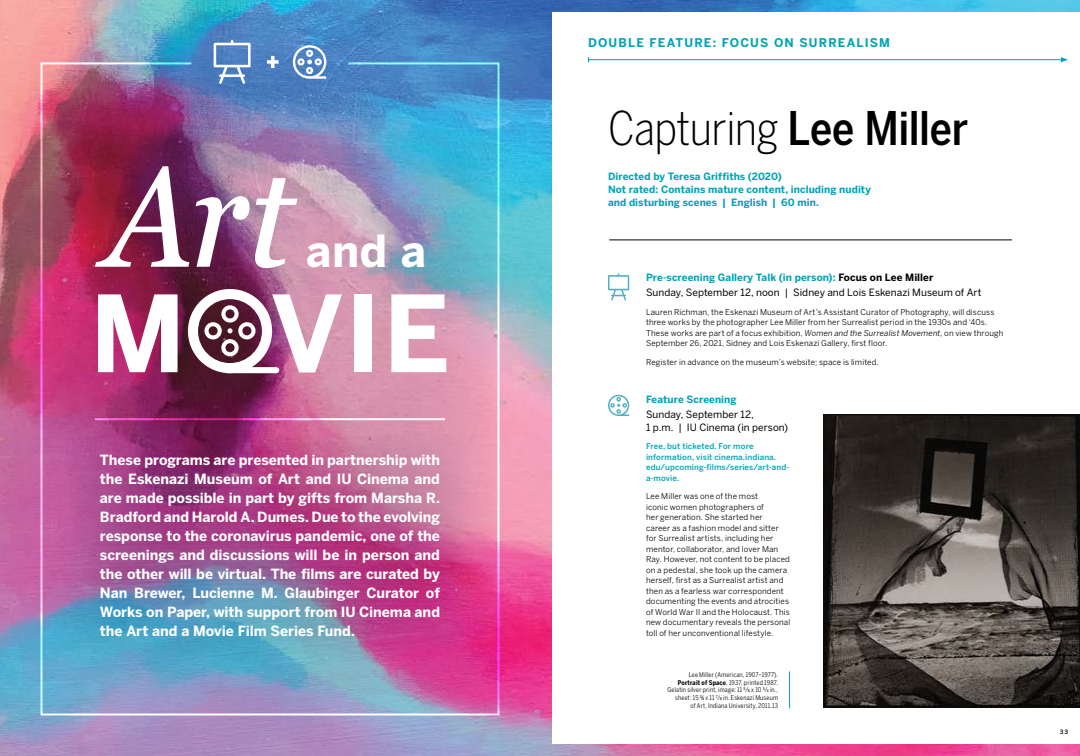
<style>
.page{position:relative;width:1080px;height:756px;background:#fff}
.page>*{position:absolute;margin:0;border:0;box-sizing:border-box;transform-origin:0 0}
.t1{font:italic condensed 142.9px "Georgia Pro";color:#fff}
.t2{font:700 105.1px "Benton Sans";color:#fff}
.AOM_-_Movie_Title{font:300 46px "Benton Sans Cond";letter-spacing:-.01em;color:#000}
.t3{font:700 44px "Benton Sans";color:#fff}
.t4{font:700 14px/19px "Benton Sans";letter-spacing:-.005em;color:#fff;text-align:justify}
.Double_Feature_Prehe{font:700 12px "Benton Sans";letter-spacing:.095em;color:#00a4b7}
.A_M_-_H2{font:700 10px/13px "Benton Sans";letter-spacing:.005em;color:#00a4b7}
.A_M_-_H2-2{font:10px/13px "Benton Sans";letter-spacing:.005em;color:#000}
.Article_-_P{font:8px/10.5px "Benton Sans";letter-spacing:.015em;color:#000}
.AAM_free_but_tix{font:500 8px/10.5px "Benton Sans";letter-spacing:.015em;color:#00a4b7}
.AAM_Image_caption{font:6.5px/7.8px "Benton Sans Cond";letter-spacing:.02em;color:#000;text-align:right}
.t5{font:500 6px "Benton Sans";color:#000}
.s1{font-weight:500}
.s2{color:#000}
.s3{font-style:italic}
.s4{font-weight:700}
</style>
<div class="page">
<img style="left:0;top:0;width:1080px;height:756px">
<div style="left:552px;top:12px;width:528px;height:732px;background:#fff"></div>
<svg style="left:214px;top:40px;width:37px;height:21px"></svg>
<svg style="left:291px;top:44px;width:35px;height:17px"></svg>
<svg style="left:267px;top:56px;width:12px;height:5px"></svg>
<img style="left:39px;top:61px;width:461px;height:655px">
<img style="left:70px;top:434px;width:400px;height:223px">
<div style="left:227px;top:367px;width:49px;height:6px;background:#fff"></div>
<svg style="left:188px;top:289px;width:84px;height:84px"></svg>
<hr style="left:95px;top:418px;width:350px;height:2px;background:#fff">
<hr style="left:789px;top:672px;width:1px;height:36px;background:#00a4b7">
<img style="left:824px;top:415px;width:256px;height:293px">
<svg style="left:608px;top:273px;width:21px;height:28px"></svg>
<hr style="left:589px;top:59px;width:474px;height:1px;background:#00a4b7">
<svg style="left:1061px;top:57px;width:7px;height:5px"></svg>
<hr style="left:609px;top:239px;width:403px;height:1px;background:#000">
<svg style="left:608px;top:394px;width:21px;height:22px"></svg>
<h1 class="t1" style="left:106px;top:136px;width:189px">Art</h1>
<h3 class="t3" style="left:306px;top:223px;width:122px">and a</h3>
<h2 class="t2" style="left:90px;top:268px;width:361px">M VIE</h2>
<p class="t4" style="left:100px;top:451px;width:342px">These programs are presented in partnership with the Eskenazi Museum of Art and IU Cinema and are made possible in part by gifts from Marsha R.<br>Bradford and Harold A. Dumes. Due to the evolving response to the coronavirus pandemic, one of the screenings and discussions will be in person and the other will be virtual. The films are curated by Nan Brewer, Lucienne M. Glaubinger Curator of Works on Paper, with support from IU Cinema and the Art and a Movie Film Series Fund.</p>
<p class="Double_Feature_Prehe" style="left:588px;top:35px;width:304px">DOUBLE FEATURE: FOCUS ON SURREALISM</p>
<p class="AOM_-_Movie_Title" style="left:608px;top:101px;width:362px">Capturing <span class="s1">Lee Miller</span></p>
<p class="A_M_-_H2" style="left:608px;top:170px;width:265px">Directed by Teresa Griffiths (2020)<br>Not rated: Contains mature content, including nudity and disturbing scenes | English | 60 min.</p>
<p class="A_M_-_H2" style="left:646px;top:271px;width:289px">Pre-screening Gallery Talk (in person): <span class="s2">Focus on Lee Miller</span></p>
<p class="A_M_-_H2-2" style="left:646px;top:286px;width:337px">Sunday, September 12, noon | Sidney and Lois Eskenazi Museum of Art</p>
<p class="Article_-_P" style="left:646px;top:307px;width:359px">Lauren Richman, the Eskenazi Museum of Art’s Assistant Curator of Photography, will discuss three works by the photographer Lee Miller from her Surrealist period in the 1930s and ‘40s.<br>These works are part of a focus exhibition, <span class="s3">Women and the Surrealist Movement</span>, on view through September 26, 2021, Sidney and Lois Eskenazi Gallery, first floor.</p>
<p class="Article_-_P" style="left:646px;top:357px;width:234px">Register in advance on the museum’s website; space is limited.</p>
<p class="A_M_-_H2" style="left:646px;top:393px;width:92px">Feature Screening</p>
<p class="A_M_-_H2-2" style="left:646px;top:408px;width:144px">Sunday, September 12,<br>1 p.m. | IU Cinema (in person)</p>
<p class="AAM_free_but_tix" style="left:646px;top:441px;width:145px">Free, but ticketed. For more information, visit cinema.indiana. edu/upcoming-films/series/art-and&shy;a-movie.</p>
<p class="Article_-_P" style="left:646px;top:491px;width:146px">Lee Miller was one of the most<br>iconic women photographers of<br>her generation. She started her<br>career as a fashion model and sitter for Surrealist artists, including her mentor, collaborator, and lover Man Ray. However, not content to be placed on a pedestal, she took up the camera herself, first as a Surrealist artist and then as a fearless war correspondent documenting the events and atrocities of World War II and the Holocaust. This new documentary reveals the personal toll of her unconventional lifestyle.</p>
<p class="AAM_Image_caption" style="left:668px;top:670px;width:112px">Lee Miller (American, 1907–1977).<br><span class="s4">Portrait of Space</span>, 1937, printed 1987.<br>Gelatin silver print, image: 11 5/8 x 10 3/4 in., sheet: 15 ¾ x 11 7/8 in. Eskenazi Museum<br>of Art, Indiana University, 2011.13</p>
<p class="t5" style="left:1060px;top:728px;width:10px">33</p>
</div>
